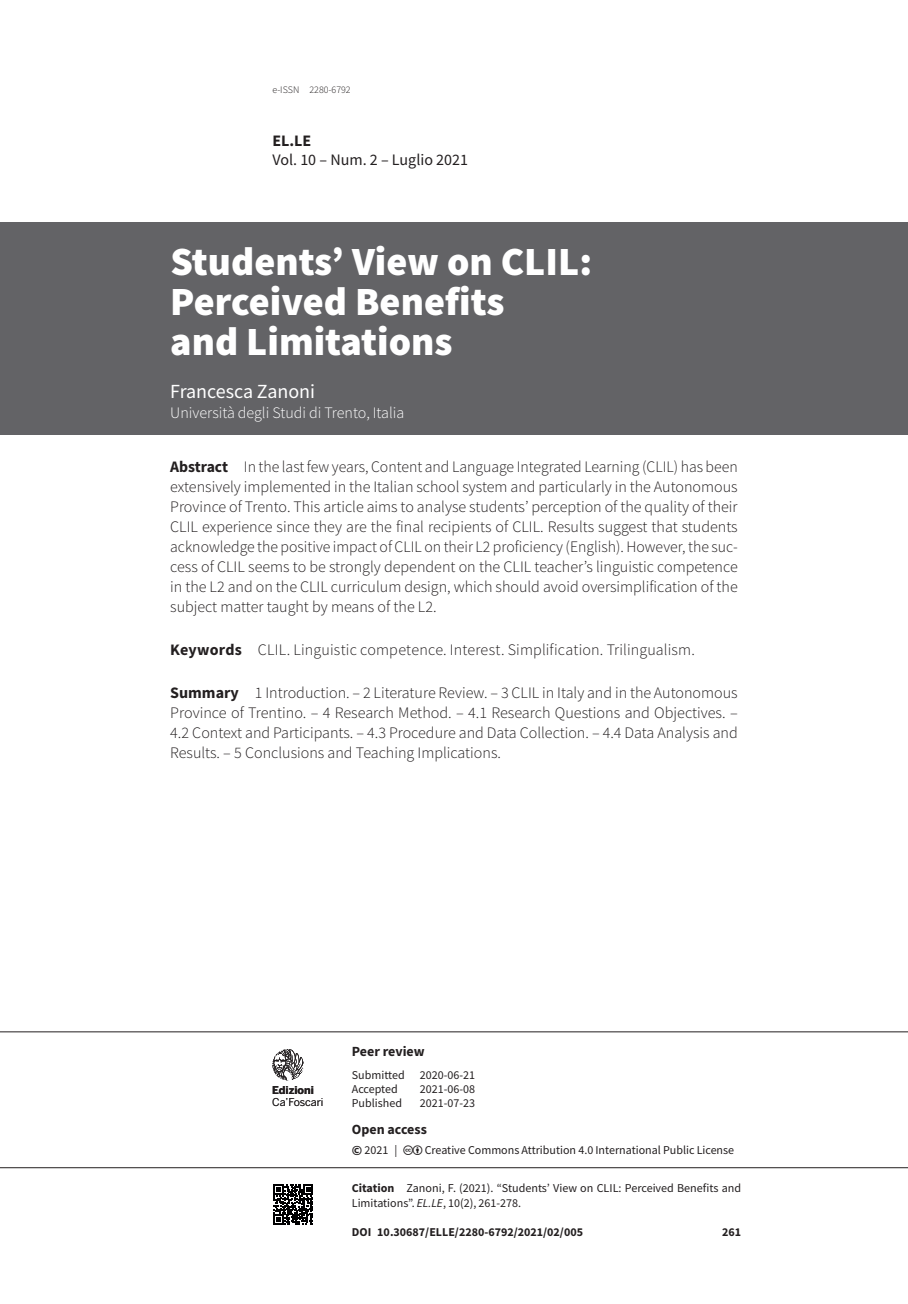
<style>
.page{position:relative;width:908px;height:1304px;background:#fff}
.page>*{position:absolute;margin:0;border:0;box-sizing:border-box;transform-origin:0 0}
.t1{font:900 40px/40px "Source Sans Pro";color:#fff}
.t2{font:20px "Source Sans Pro";color:#fff}
.t3{font:300 16px/20px "Source Sans Pro";color:#231f20;text-align:justify}
.t4{font:300 16px "Source Sans Pro";color:#fff}
.t5{font:16px "Source Sans Pro";color:#231f20}
.t6{font:700 16px "Source Sans Pro";color:#231f20}
.t7{font:700 14px "Source Sans Pro";color:#231f20}
.t8{font:12px/15px "Source Sans Pro";color:#231f20}
.t9{font:700 12px "Source Sans Pro";color:#231f20}
.t10{font:10.8px "Benton Sans";letter-spacing:-.01em;color:#231f20}
.t11{font:700 10.8px "Benton Sans";color:#231f20}
.t12{font:300 10px "Source Sans Pro";color:#231f20}
.s1{font-weight:700}
.s2{font-weight:700;font-size:14px}
.s3{font-style:italic}
</style>
<div class="page">
<svg style="left:273px;top:1185px;width:40px;height:39px"></svg>
<hr style="left:0;top:1167px;width:907px;height:1px;background:#231f20">
<hr style="left:0;top:1031px;width:907px;height:1px;background:#231f20">
<svg style="left:272px;top:1049px;width:31px;height:31px"></svg>
<div style="left:0;top:223px;width:907px;height:212px;background:#636366"></div>
<p class="t12" style="left:272px;top:83px;width:80px">e-ISSN 2280-6792</p>
<p class="t6" style="left:272px;top:130px;width:40px">EL.LE</p>
<p class="t5" style="left:272px;top:150px;width:197px">Vol. 10 – Num. 2 – Luglio 2021</p>
<h1 class="t1" style="left:170px;top:241px;width:423px">Students’ View on CLIL:<br>Perceived Benefits<br>and Limitations</h1>
<p class="t2" style="left:170px;top:379px;width:146px">Francesca Zanoni</p>
<p class="t4" style="left:170px;top:403px;width:235px">Università degli Studi di Trento, Italia</p>
<p class="t3" style="left:170px;top:457px;width:568px"><span class="s1">Abstract</span> In the last few years, Content and Language Integrated Learning (CLIL) has been extensively implemented in the Italian school system and particularly in the Autonomous Province of Trento. This article aims to analyse students’ perception of the quality of their CLIL experience since they are the final recipients of CLIL. Results suggest that students acknowledge the positive impact of CLIL on their L2 proficiency (English). However, the suc&shy;cess of CLIL seems to be strongly dependent on the CLIL teacher’s linguistic competence in the L2 and on the CLIL curriculum design, which should avoid oversimplification of the subject matter taught by means of the L2.</p>
<p class="t3" style="left:170px;top:640px;width:526px"><span class="s1">Keywords</span> CLIL. Linguistic competence. Interest. Simplification. Trilingualism.</p>
<p class="t3" style="left:170px;top:682px;width:568px"><span class="s1">Summary</span> 1 Introduction. – 2 Literature Review. – 3 CLIL in Italy and in the Autonomous Province of Trentino. – 4 Research Method. – 4.1 Research Questions and Objectives. – 4.2 Context and Participants. – 4.3 Procedure and Data Collection. – 4.4 Data Analysis and Results. – 5 Conclusions and Teaching Implications.</p>
<p class="t11" style="left:272px;top:1084px;width:43px">Edizioni</p>
<p class="t10" style="left:272px;top:1095px;width:53px">Ca’Foscari</p>
<p class="t7" style="left:351px;top:1042px;width:74px">Peer review</p>
<p class="t8" style="left:351px;top:1067px;width:54px">Submitted</p>
<p class="t8" style="left:420px;top:1067px;width:57px">2020-06-21</p>
<p class="t8" style="left:351px;top:1081px;width:47px">Accepted</p>
<p class="t8" style="left:420px;top:1081px;width:57px">2021-06-08</p>
<p class="t8" style="left:351px;top:1095px;width:52px">Published</p>
<p class="t8" style="left:420px;top:1095px;width:57px">2021-07-23</p>
<p class="t7" style="left:351px;top:1120px;width:76px">Open access</p>
<p class="t8" style="left:351px;top:1142px;width:47px"><span class="s2">©</span> 2021 |</p>
<p class="t8" style="left:424px;top:1142px;width:311px">Creative Commons Attribution 4.0 International Public License</p>
<p class="t8" style="left:351px;top:1181px;width:390px"><span class="s1">Citation</span> Zanoni, F. (2021). “Students’ View on CLIL: Perceived Benefits and<br>Limitations”. <span class="s3">EL.LE</span>, 10(2), 261-278.</p>
<p class="t9" style="left:351px;top:1224px;width:233px">DOI 10.30687/ELLE/2280-6792/2021/02/005</p>
<p class="t9" style="left:721px;top:1224px;width:21px">261</p>
</div>
